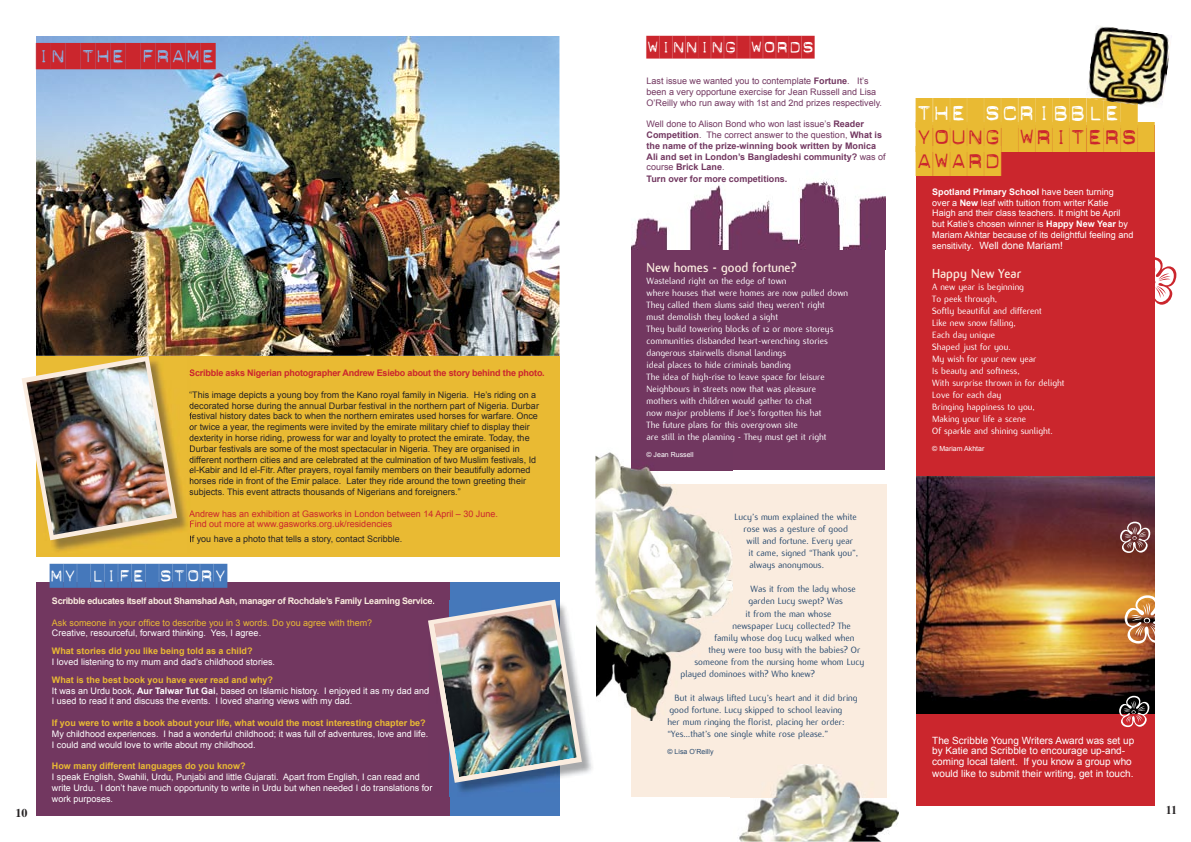
<style>
.page{position:relative;width:1191px;height:842px;background:#fff}
.page>*{position:absolute;margin:0;border:0;box-sizing:border-box;transform-origin:0 0}
.t1{font:30px/24px "Dynamoe";color:#e9ba33}
.t2{font:26.3px "Dynamoe";color:#cb262d}
.t3{font:24px "Dynamoe";color:#4578bb}
.t4{font:22.7px "Dynamoe";color:#cb262d}
.t5{font:700 14px "Flux";color:#faecdf}
.t6{font:700 12px "Times";color:#272425}
.t7{font:700 12px "Times New Roman";color:#272425}
.t8{font:10px/12px "Flux";color:#fff}
.t9{font:10px/12px "Flux";color:#2a4b6f}
.t10{font:10px/10.8px "Arial";color:#fff}
.t11{font:9px/10.8px "Arial";color:#272425}
.t12{font:9px/10.8px "Arial";color:#fff}
.t13{font:700 9px/10.8px "Arial";color:#723760}
.t14{font:700 9px "Arial";color:#e9ba33}
.t15{font:9px/10.8px "Arial";color:#723760}
.t16{font:9px/10.8px "Arial";color:#cb262d}
.t17{font:700 9px "Arial";letter-spacing:-.03em;color:#faecdf}
.t18{font:700 9px "Arial";letter-spacing:-.02em;color:#cb262d}
.t19{font:9px "Arial";color:#e9ba33}
.t20{font:7px "Arial";color:#fff}
.t21{font:7px "Arial";color:#2a4b6f}
.s1{font-weight:700;color:#e9ba33}
.s2{font-weight:700}
.s3{font-weight:400}
.s4{font-size:9px}
</style>
<div class="page">
<div style="left:631px;top:245px;width:254px;height:225px;background:#723760"></div>
<div style="left:631px;top:485px;width:255px;height:312px;background:#faecdf"></div>
<div style="left:917px;top:126px;width:238px;height:680px;background:#cb262d"></div>
<img style="left:917px;top:476px;width:238px;height:237px">
<div style="left:36px;top:582px;width:415px;height:233px;background:#723760"></div>
<img style="left:1087px;top:26px;width:85px;height:79px">
<img style="left:1087px;top:98px;width:51px;height:7px">
<img style="left:595px;top:452px;width:138px;height:255px">
<img style="left:631px;top:452px;width:102px;height:18px">
<img style="left:631px;top:485px;width:102px;height:235px">
<svg style="left:1124px;top:595px;width:31px;height:48px"></svg>
<svg style="left:1120px;top:522px;width:30px;height:31px"></svg>
<svg style="left:1119px;top:696px;width:30px;height:31px"></svg>
<img style="left:36px;top:36px;width:523px;height:320px">
<div style="left:36px;top:356px;width:523px;height:201px;background:#e9ba33"></div>
<div style="left:450px;top:582px;width:109px;height:233px;background:#4578bb"></div>
<img style="left:449px;top:708px;width:144px;height:88px">
<svg style="left:428px;top:600px;width:154px;height:193px"></svg>
<img style="left:434px;top:605px;width:142px;height:172px">
<svg style="left:1155px;top:257px;width:21px;height:48px"></svg>
<img style="left:730px;top:764px;width:169px;height:78px">
<img style="left:730px;top:764px;width:156px;height:33px">
<img style="left:631px;top:179px;width:254px;height:70px">
<img style="left:50px;top:466px;width:138px;height:85px">
<svg style="left:189px;top:391px;width:2px;height:104px"></svg>
<svg style="left:189px;top:512px;width:2px;height:16px"></svg>
<svg style="left:22px;top:356px;width:155px;height:184px"></svg>
<img style="left:27px;top:361px;width:145px;height:174px">
<h2 class="t2" style="left:36px;top:43px;width:181px">IN THE FRAME</h2>
<h3 class="t6" style="left:16px;top:806px;width:14px">10</h3>
<p class="t18" style="left:189px;top:368px;width:357px">Scribble asks Nigerian photographer Andrew Esiebo about the story behind the photo.</p>
<p class="t11" style="left:189px;top:389px;width:351px">“This image depicts a young boy from the Kano royal family in Nigeria. He’s riding on a decorated horse during the annual Durbar festival in the northern part of Nigeria. Durbar festival history dates back to when the northern emirates used horses for warfare. Once or twice a year, the regiments were invited by the emirate military chief to display their dexterity in horse riding, prowess for war and loyalty to protect the emirate. Today, the Durbar festivals are some of the most spectacular in Nigeria. They are organised in different northern cities and are celebrated at the culmination of two Muslim festivals, Id el-Kabir and Id el-Fitr. After prayers, royal family members on their beautifully adorned horses ride in front of the Emir palace. Later they ride around the town greeting their subjects. This event attracts thousands of Nigerians and foreigners.”</p>
<p class="t16" style="left:189px;top:508px;width:310px">Andrew has an exhibition at Gasworks in London between 14 April – 30 June.<br>Find out more at www.gasworks.org.uk/residencies</p>
<p class="t11" style="left:189px;top:534px;width:214px">If you have a photo that tells a story, contact Scribble.</p>
<h3 class="t3" style="left:50px;top:563px;width:179px">MY LIFE STORY</h3>
<p class="t17" style="left:52px;top:596px;width:384px">Scribble educates itself about Shamshad Ash, manager of Rochdale’s Family Learning Service.</p>
<p class="t19" style="left:52px;top:617px;width:322px">Ask someone in your office to describe you in 3 words. Do you agree with them?</p>
<p class="t12" style="left:52px;top:628px;width:211px">Creative, resourceful, forward thinking. Yes, I agree.</p>
<p class="t14" style="left:52px;top:646px;width:202px">What stories did you like being told as a child?</p>
<p class="t12" style="left:52px;top:656px;width:224px">I loved listening to my mum and dad’s childhood stories.</p>
<p class="t12" style="left:52px;top:674px;width:379px"><span class="s1">What is the best book you have ever read and why?<br></span>It was an Urdu book, <span class="s2">Aur Talwar Tut Gai</span>, based on Islamic history. I enjoyed it as my dad and<br>I used to read it and discuss the events. I loved sharing views with my dad.</p>
<p class="t14" style="left:52px;top:718px;width:375px">If you were to write a book about your life, what would the most interesting chapter be?</p>
<p class="t12" style="left:52px;top:728px;width:378px">My childhood experiences. I had a wonderful childhood; it was full of adventures, love and life.<br>I could and would love to write about my childhood.</p>
<p class="t14" style="left:52px;top:761px;width:195px">How many different languages do you know?</p>
<p class="t12" style="left:52px;top:771px;width:382px">I speak English, Swahili, Urdu, Punjabi and little Gujarati. Apart from English, I can read and write Urdu. I don’t have much opportunity to write in Urdu but when needed I do translations for work purposes.</p>
<h3 class="t4" style="left:646px;top:36px;width:170px">WINNING WORDS</h3>
<p class="t15" style="left:646px;top:75px;width:237px">Last issue we wanted you to contemplate <span class="s2">Fortune</span>. It’s been a very opportune exercise for Jean Russell and Lisa<br>O’Reilly who run away with 1st and 2nd prizes respectively.</p>
<p class="t13" style="left:646px;top:119px;width:241px"><span class="s3">Well done to Alison Bond who won last issue’s</span> Reader Competition<span class="s3">. The correct answer to the question,</span> What is the name of the prize-winning book written by Monica Ali and set in London’s Bangladeshi community? <span class="s3">was of course</span> Brick Lane<span class="s3">.</span></p>
<p class="t13" style="left:646px;top:174px;width:142px">Turn over for more competitions.</p>
<h3 class="t5" style="left:646px;top:260px;width:151px">New homes - good fortune?</h3>
<p class="t8" style="left:646px;top:275px;width:203px">Wasteland right on the edge of town<br>where houses that were homes are now pulled down They called them slums said they weren’t right<br>must demolish they looked a sight<br>They build towering blocks of 12 or more storeys communities disbanded heart-wrenching stories dangerous stairwells dismal landings<br>ideal places to hide criminals banding<br>The idea of high-rise to leave space for leisure Neighbours in streets now that was pleasure mothers with children would gather to chat<br>now major problems if Joe’s forgotten his hat<br>The future plans for this overgrown site<br>are still in the planning - They must get it right</p>
<p class="t20" style="left:646px;top:451px;width:49px">© Jean Russell</p>
<p class="t9" style="left:734px;top:511px;width:124px">Lucy’s mum explained the white</p>
<p class="t9" style="left:743px;top:523px;width:106px">rose was a gesture of good</p>
<p class="t9" style="left:746px;top:535px;width:108px">will and fortune. Every year</p>
<p class="t9" style="left:748px;top:547px;width:111px">it came, signed “Thank you”,</p>
<p class="t9" style="left:749px;top:559px;width:76px">always anonymous.</p>
<p class="t9" style="left:750px;top:583px;width:107px">Was it from the lady whose</p>
<p class="t9" style="left:748px;top:595px;width:96px">garden Lucy swept? Was</p>
<p class="t9" style="left:745px;top:607px;width:88px">it from the man whose</p>
<p class="t9" style="left:732px;top:619px;width:120px">newspaper Lucy collected? The</p>
<p class="t9" style="left:714px;top:631px;width:141px">family whose dog Lucy walked when</p>
<p class="t9" style="left:708px;top:643px;width:153px">they were too busy with the babies? Or</p>
<p class="t9" style="left:694px;top:655px;width:171px">someone from the nursing home whom Lucy</p>
<p class="t9" style="left:680px;top:667px;width:136px">played dominoes with? Who knew?</p>
<p class="t9" style="left:667px;top:691px;width:191px;text-indent:7px">But it always lifted Lucy’s heart and it did bring good fortune. Lucy skipped to school leaving<br>her mum ringing the florist, placing her order: “Yes…that’s one single white rose please.”</p>
<p class="t21" style="left:667px;top:747px;width:47px">© Lisa O’Reilly</p>
<h1 class="t1" style="left:916px;top:101px;width:223px">THE SCRIBBLE<br>YOUNG WRITERS<br>AWARD</h1>
<p class="t12" style="left:932px;top:186px;width:203px"><span class="s2">Spotland Primary School</span> have been turning over a <span class="s2">New</span> leaf with tuition from writer Katie Haigh and their class teachers. It might be April but Katie’s chosen winner is <span class="s2">Happy New Year</span> by Mariam Akhtar because of its delightful feeling and</p>
<p class="t10" style="left:932px;top:240px;width:132px"><span class="s4">sensitivity</span>. Well done Mariam!</p>
<h3 class="t5" style="left:932px;top:265px;width:90px">Happy New Year</h3>
<p class="t8" style="left:932px;top:281px;width:134px">A new year is beginning<br>To peek through,<br>Softly beautiful and different<br>Like new snow falling,<br>Each day unique<br>Shaped just for you.<br>My wish for your new year<br>Is beauty and softness,<br>With surprise thrown in for delight<br>Love for each day<br>Bringing happiness to you,<br>Making your life a scene<br>Of sparkle and shining sunlight.</p>
<p class="t20" style="left:932px;top:444px;width:54px">© Mariam Akhtar</p>
<p class="t10" style="left:932px;top:735px;width:203px">The Scribble Young Writers Award was set up by Katie and Scribble to encourage up-and&shy;coming local talent. If you know a group who</p>
<p class="t10" style="left:932px;top:768px;width:203px">would like to submit their writing, get in touch.</p>
<h3 class="t7" style="left:1165px;top:803px;width:13px">11</h3>
</div>
